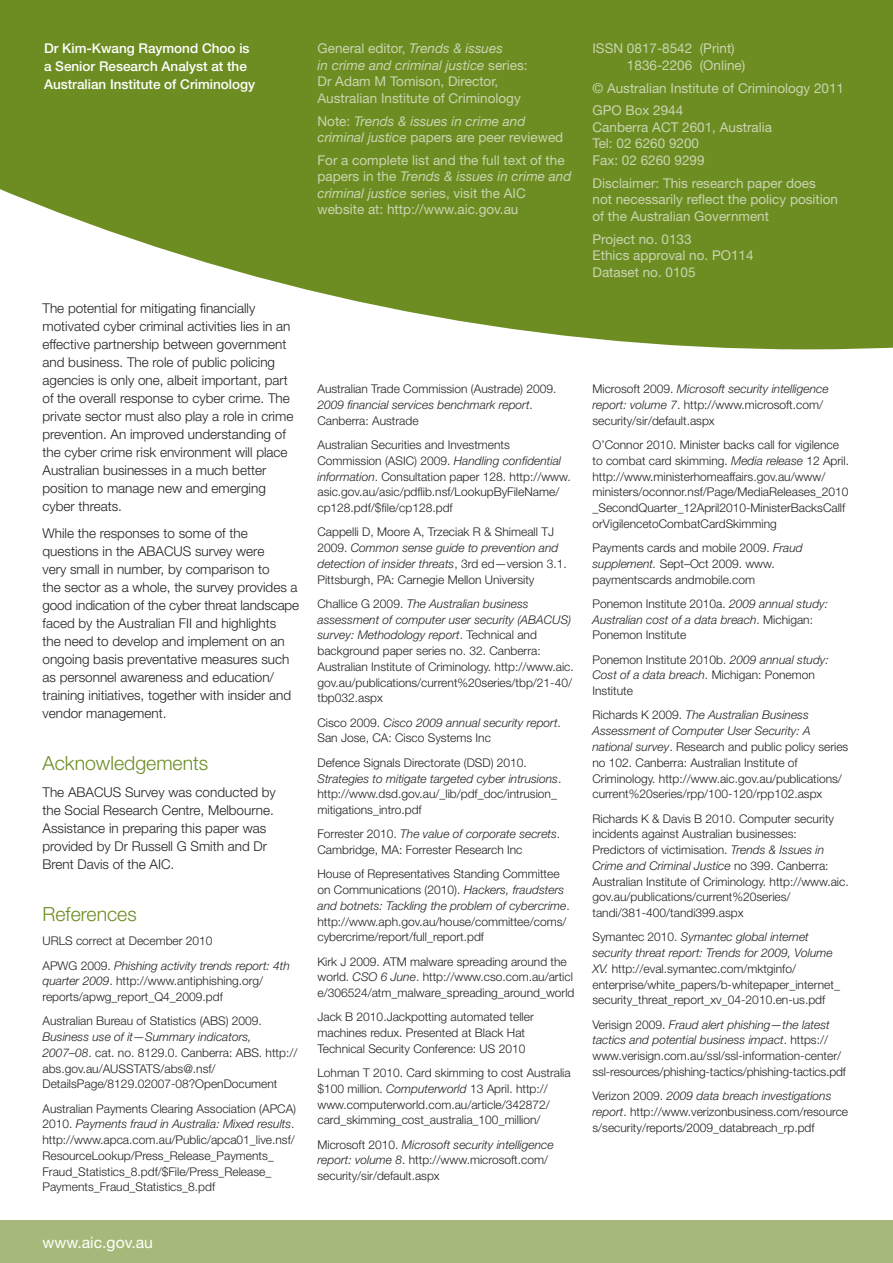
<style>
.page{position:relative;width:893px;height:1263px;background:#fff}
.page>*{position:absolute;margin:0;border:0;box-sizing:border-box;transform-origin:0 0}
.t1{font:300 19.5px "Helvetica Neue LT";color:#6d8d23}
.footer01{font:15.75px "Helvetica Neue LT";color:#fff}
.body{font:300 13.5px/18px "Helvetica Neue LT";color:#231f20}
.details_back_cover{font:13.5px/16.5px "Helvetica Neue LT";color:#cad5af}
.author_blurb{font:500 13.5px/18px "Helvetica Neue LT";color:#fff}
.details_back_cover-2{font:italic 13.5px/16.5px "Helvetica Neue LT";color:#cad5af}
.references{font:300 12px/15.8px "Helvetica Neue LT";color:#231f20}
.s1{font-style:italic}
.s2{font-style:normal}
</style>
<div class="page">
<svg style="left:0;top:0;width:892px;height:349px;background:#809c40"></svg>
<div style="left:0;top:1220px;width:893px;height:43px;background:#a7b97a"></div>
<svg style="left:892px;top:0;width:1px;height:348px"></svg>
<p class="author_blurb" style="left:44px;top:39px;width:213px">Dr Kim-Kwang Raymond Choo is a Senior Research Analyst at the<br>Australian Institute of Criminology</p>
<p class="body" style="left:43px;top:299px;width:252px">The potential for mitigating financially motivated cyber criminal activities lies in an effective partnership between government and business. The role of public policing agencies is only one, albeit important, part of the overall response to cyber crime. The private sector must also play a role in crime prevention. An improved understanding of the cyber crime risk environment will place Australian businesses in a much better position to manage new and emerging cyber threats.</p>
<p class="body" style="left:43px;top:524px;width:258px">While the responses to some of the questions in the ABACUS survey were<br>very small in number, by comparison to<br>the sector as a whole, the survey provides a good indication of the cyber threat landscape faced by the Australian FII and highlights<br>the need to develop and implement on an ongoing basis preventative measures such as personnel awareness and education/ training initiatives, together with insider and vendor management.</p>
<h1 class="t1" style="left:43px;top:751px;width:167px">Acknowledgements</h1>
<p class="body" style="left:43px;top:783px;width:235px">The ABACUS Survey was conducted by the Social Research Centre, Melbourne.<br>Assistance in preparing this paper was provided by Dr Russell G Smith and Dr Brent Davis of the AIC.</p>
<h1 class="t1" style="left:43px;top:902px;width:96px">References</h1>
<p class="references" style="left:43px;top:933px;width:172px">URLS correct at December 2010</p>
<p class="references" style="left:43px;top:957px;width:249px">APWG 2009. <span class="s1">Phishing activity trends report: 4th quarter 2009</span>. http://www.antiphishing.org/ reports/apwg_report_Q4_2009.pdf</p>
<p class="references" style="left:43px;top:1013px;width:256px">Australian Bureau of Statistics (ABS) 2009.<br><span class="s1">Business use of it—Summary indicators, 2007–08</span>. cat. no. 8129.0. Canberra: ABS. http:// abs.gov.au/AUSSTATS/abs@.nsf/ DetailsPage/8129.02007-08?OpenDocument</p>
<p class="references" style="left:43px;top:1100px;width:255px">Australian Payments Clearing Association (APCA)<br>2010. <span class="s1">Payments fraud in Australia: Mixed results</span>. http://www.apca.com.au/Public/apca01_live.nsf/ ResourceLookup/Press_Release_Payments_ Fraud_Statistics_8.pdf/$File/Press_Release_ Payments_Fraud_Statistics_8.pdf</p>
<p class="footer01" style="left:43px;top:1233px;width:112px">www.aic.gov.au</p>
<p class="details_back_cover" style="left:317px;top:40px;width:212px">General editor, <span class="s1">Trends &amp; issues<br>in crime and criminal justice</span> series:<br>Dr Adam M Tomison, Director, Australian Institute of Criminology</p>
<p class="details_back_cover-2" style="left:317px;top:112px;width:247px"><span class="s2">Note:</span> Trends &amp; issues in crime and criminal justice <span class="s2">papers are peer reviewed</span></p>
<p class="details_back_cover" style="left:317px;top:152px;width:255px">For a complete list and the full text of the papers in the <span class="s1">Trends &amp; issues in crime and criminal justice</span> series, visit the AIC website at: http://www.aic.gov.au</p>
<p class="details_back_cover" style="left:627px;top:40px;width:120px;text-indent:-34px">ISSN 0817-8542 (Print)<br>1836-2206 (Online)</p>
<p class="details_back_cover" style="left:592px;top:79px;width:253px">© Australian Institute of Criminology 2011</p>
<p class="details_back_cover" style="left:592px;top:102px;width:181px">GPO Box 2944<br>Canberra ACT 2601, Australia<br>Tel: 02 6260 9200<br>Fax: 02 6260 9299</p>
<p class="details_back_cover" style="left:592px;top:175px;width:247px">Disclaimer: This research paper does not necessarily reflect the policy position of the Australian Government</p>
<p class="details_back_cover" style="left:592px;top:230px;width:163px">Project no. 0133<br>Ethics approval no. PO114<br>Dataset no. 0105</p>
<p class="references" style="left:317px;top:381px;width:240px">Australian Trade Commission (Austrade) 2009.<br><span class="s1">2009 financial services benchmark report</span>.<br>Canberra: Austrade</p>
<p class="references" style="left:317px;top:437px;width:255px">Australian Securities and Investments Commission (ASIC) 2009. <span class="s1">Handling confidential information</span>. Consultation paper 128. http://www. asic.gov.au/asic/pdflib.nsf/LookupByFileName/ cp128.pdf/$file/cp128.pdf</p>
<p class="references" style="left:317px;top:524px;width:251px">Cappelli D, Moore A, Trzeciak R &amp; Shimeall TJ 2009. <span class="s1">Common sense guide to prevention and detection of insider threats</span>, 3rd ed—version 3.1.<br>Pittsburgh, PA: Carnegie Mellon University</p>
<p class="references" style="left:317px;top:596px;width:258px">Challice G 2009. <span class="s1">The Australian business assessment of computer user security (ABACUS) survey: Methodology report</span>. Technical and background paper series no. 32. Canberra:<br>Australian Institute of Criminology. http://www.aic. gov.au/publications/current%20series/tbp/21-40/ tbp032.aspx</p>
<p class="references" style="left:317px;top:714px;width:245px">Cisco 2009. <span class="s1">Cisco 2009 annual security report</span>.<br>San Jose, CA: Cisco Systems Inc</p>
<p class="references" style="left:317px;top:754px;width:245px">Defence Signals Directorate (DSD) 2010.<br><span class="s1">Strategies to mitigate targeted cyber intrusions</span>. http://www.dsd.gov.au/_lib/pdf_doc/intrusion_ mitigations_intro.pdf</p>
<p class="references" style="left:317px;top:826px;width:244px">Forrester 2010. <span class="s1">The value of corporate secrets</span>.<br>Cambridge, MA: Forrester Research Inc</p>
<p class="references" style="left:317px;top:866px;width:254px">House of Representatives Standing Committee on Communications (2010). <span class="s1">Hackers, fraudsters and botnets: Tackling the problem of cybercrime</span>. http://www.aph.gov.au/house/committee/coms/ cybercrime/report/full_report.pdf</p>
<p class="references" style="left:317px;top:953px;width:258px">Kirk J 2009. ATM malware spreading around the world. <span class="s1">CSO 6 June</span>. http://www.cso.com.au/articl e/306524/atm_malware_spreading_around_world</p>
<p class="references" style="left:317px;top:1009px;width:218px">Jack B 2010.Jackpotting automated teller machines redux. Presented at Black Hat<br>Technical Security Conference: US 2010</p>
<p class="references" style="left:317px;top:1065px;width:255px">Lohman T 2010. Card skimming to cost Australia $100 million. <span class="s1">Computerworld</span> 13 April. http:// www.computerworld.com.au/article/342872/ card_skimming_cost_australia_100_million/</p>
<p class="references" style="left:317px;top:1136px;width:238px">Microsoft 2010. <span class="s1">Microsoft security intelligence report: volume 8</span>. http://www.microsoft.com/ security/sir/default.aspx</p>
<p class="references" style="left:592px;top:381px;width:238px">Microsoft 2009. <span class="s1">Microsoft security intelligence report: volume 7</span>. http://www.microsoft.com/ security/sir/default.aspx</p>
<p class="references" style="left:592px;top:437px;width:258px">O’Connor 2010. Minister backs call for vigilence to combat card skimming. <span class="s1">Media release</span> 12 April. http://www.ministerhomeaffairs.gov.au/www/ ministers/oconnor.nsf/Page/MediaReleases_2010 _SecondQuarter_12April2010-MinisterBacksCallf orVigilencetoCombatCardSkimming</p>
<p class="references" style="left:592px;top:540px;width:212px">Payments cards and mobile 2009. <span class="s1">Fraud supplement.</span> Sept–Oct 2009. www. paymentscards andmobile.com</p>
<p class="references" style="left:592px;top:596px;width:237px">Ponemon Institute 2010a. <span class="s1">2009 annual study:<br>Australian cost of a data breach</span>. Michigan:<br>Ponemon Institute</p>
<p class="references" style="left:592px;top:651px;width:238px">Ponemon Institute 2010b. <span class="s1">2009 annual study:<br>Cost of a data breach</span>. Michigan: Ponemon<br>Institute</p>
<p class="references" style="left:592px;top:707px;width:257px">Richards K 2009. <span class="s1">The Australian Business Assessment of Computer User Security: A national survey</span>. Research and public policy series no 102. Canberra: Australian Institute of Criminology. http://www.aic.gov.au/publications/ current%20series/rpp/100-120/rpp102.aspx</p>
<p class="references" style="left:592px;top:810px;width:258px">Richards K &amp; Davis B 2010. Computer security incidents against Australian businesses:<br>Predictors of victimisation. <span class="s1">Trends &amp; Issues in Crime and Criminal Justice</span> no 399. Canberra:<br>Australian Institute of Criminology. http://www.aic. gov.au/publications/current%20series/ tandi/381-400/tandi399.aspx</p>
<p class="references" style="left:592px;top:929px;width:249px">Symantec 2010. <span class="s1">Symantec global internet security threat report: Trends for 2009, Volume XV.</span> http://eval.symantec.com/mktginfo/ enterprise/white_papers/b-whitepaper_internet_ security_threat_report_xv_04-2010.en-us.pdf</p>
<p class="references" style="left:592px;top:1016px;width:255px">Verisign 2009. <span class="s1">Fraud alert phishing—the latest tactics and potential business impact</span>. https:// www.verisign.com.au/ssl/ssl-information-center/ ssl-resources/phishing-tactics/phishing-tactics.pdf</p>
<p class="references" style="left:592px;top:1088px;width:257px">Verizon 2009. <span class="s1">2009 data breach investigations report</span>. http://www.verizonbusiness.com/resource s/security/reports/2009_databreach_rp.pdf</p>
</div>
